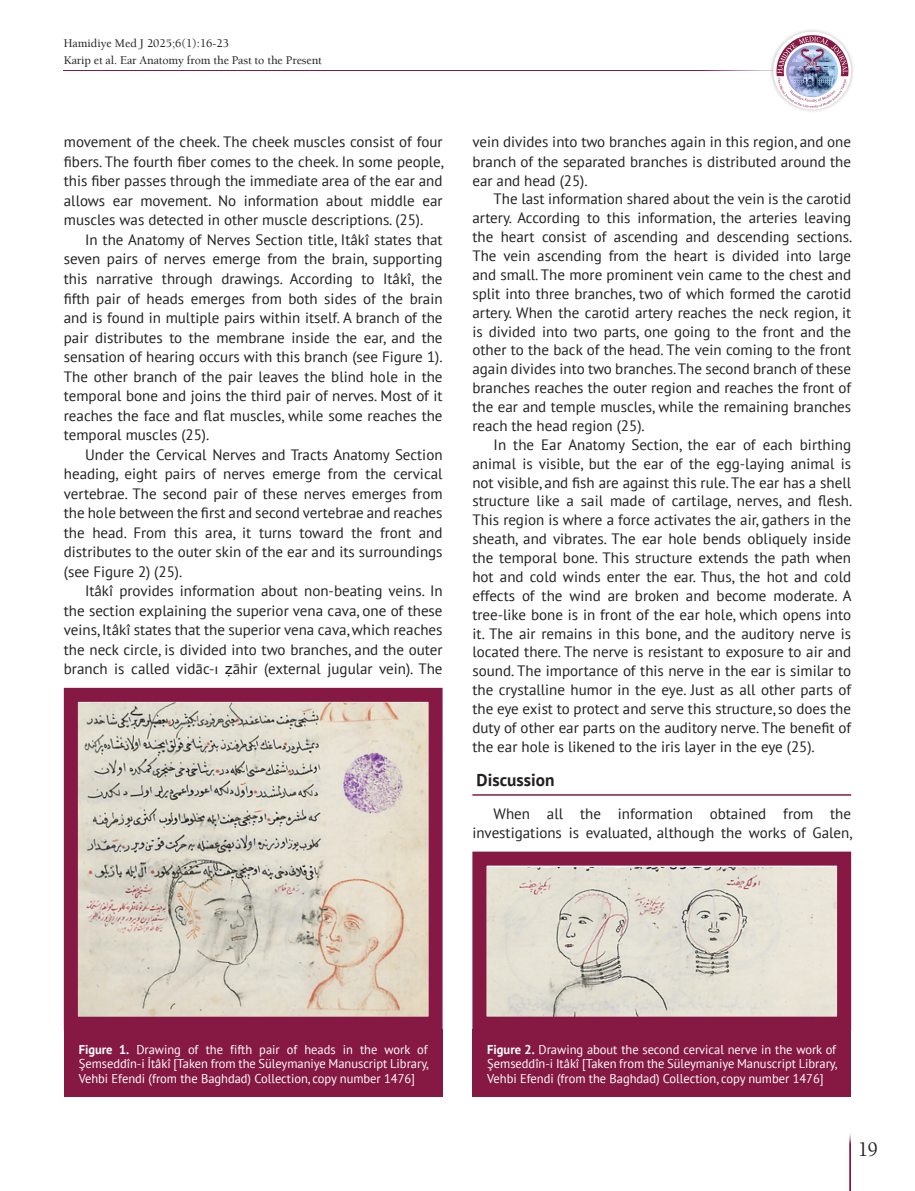
<style>
.page{position:relative;width:915px;height:1191px;background:#fff}
.page>*{position:absolute;margin:0;border:0;box-sizing:border-box;transform-origin:0 0}
.t1{font:21px "Berkeley Regular Tr";color:#231f20;scale:.92 1}
.ARA_BASLIK{font:700 17.25px "PT Sans";color:#231f20}
.YAZI{font:15px/18.9px "PT Sans";color:#231f20;text-align:justify}
.RESIM-ALTI{font:12.75px/14.2px "PT Sans";color:#fff;text-align:justify}
.t2{font:12px "Berkeley Regular Tr";letter-spacing:-.01em;color:#231f20}
.s1{font-family:"Arial"}
.s2{font-weight:700}
</style>
<div class="page">
<hr style="left:64px;top:70px;width:765px;height:1px;background:#861943">
<hr style="left:849px;top:1131px;width:1px;height:60px;background:#861943">
<div style="left:769px;top:28px;width:86px;height:86px;background:#231f20;opacity:.3"></div>
<svg style="left:773px;top:32px;width:77px;height:78px"></svg>
<svg style="left:775px;top:35px;width:73px;height:73px"></svg>
<hr style="left:472px;top:794px;width:378px;height:1px;background:#861943">
<svg style="left:63px;top:687px;width:380px;height:350px;background:#cbb6b1"></svg>
<div style="left:64px;top:1029px;width:378px;height:68px;background:#861943"></div>
<svg style="left:472px;top:851px;width:380px;height:186px;background:#ccb2b2"></svg>
<div style="left:472px;top:1029px;width:378px;height:68px;background:#861943"></div>
<p class="t2" style="left:64px;top:36px;width:167px">Hamidiye Med J 2025;6(1):16-23</p>
<p class="t2" style="left:64px;top:53px;width:259px">Karip et al. Ear Anatomy from the Past to the Present</p>
<p class="YAZI" style="left:64px;top:132px;width:381px;line-height:19.5px">movement of the cheek. The cheek muscles consist of four fibers. The fourth fiber comes to the cheek. In some people, this fiber passes through the immediate area of the ear and allows ear movement. No information about middle ear muscles was detected in other muscle descriptions. (25).</p>
<p class="YAZI" style="left:64px;top:230px;width:380px;line-height:19.5px;text-indent:21px">In the Anatomy of Nerves Section title, Itâkî states that seven pairs of nerves emerge from the brain, supporting this narrative through drawings. According to Itâkî, the fifth pair of heads emerges from both sides of the brain and is found in multiple pairs within itself. A branch of the pair distributes to the membrane inside the ear, and the sensation of hearing occurs with this branch (see Figure 1).<br>The other branch of the pair leaves the blind hole in the temporal bone and joins the third pair of nerves. Most of it reaches the face and flat muscles, while some reaches the temporal muscles (25).</p>
<p class="YAZI" style="left:64px;top:444px;width:380px;line-height:19.5px;text-indent:21px">Under the Cervical Nerves and Tracts Anatomy Section heading, eight pairs of nerves emerge from the cervical vertebrae. The second pair of these nerves emerges from the hole between the first and second vertebrae and reaches the head. From this area, it turns toward the front and distributes to the outer skin of the ear and its surroundings (see Figure 2) (25).</p>
<p class="YAZI" style="left:64px;top:581px;width:380px;line-height:19.5px;text-indent:21px">Itâkî provides information about non-beating veins. In the section explaining the superior vena cava, one of these veins, Itâkî states that the superior vena cava, which reaches the neck circle, is divided into two branches, and the outer branch is called vidāc-ı <span class="s1">ẓ</span>āhir (external jugular vein). The</p>
<p class="YAZI" style="left:472px;top:132px;width:380px">vein divides into two branches again in this region, and one branch of the separated branches is distributed around the ear and head (25).</p>
<p class="YAZI" style="left:472px;top:189px;width:381px;text-indent:21px">The last information shared about the vein is the carotid artery. According to this information, the arteries leaving the heart consist of ascending and descending sections.<br>The vein ascending from the heart is divided into large and small. The more prominent vein came to the chest and split into three branches, two of which formed the carotid artery. When the carotid artery reaches the neck region, it is divided into two parts, one going to the front and the other to the back of the head. The vein coming to the front again divides into two branches. The second branch of these branches reaches the outer region and reaches the front of the ear and temple muscles, while the remaining branches reach the head region (25).</p>
<p class="YAZI" style="left:472px;top:435px;width:381px;text-indent:21px">In the Ear Anatomy Section, the ear of each birthing animal is visible, but the ear of the egg-laying animal is not visible, and fish are against this rule. The ear has a shell structure like a sail made of cartilage, nerves, and flesh.<br>This region is where a force activates the air, gathers in the sheath, and vibrates. The ear hole bends obliquely inside the temporal bone. This structure extends the path when hot and cold winds enter the ear. Thus, the hot and cold effects of the wind are broken and become moderate. A tree-like bone is in front of the ear hole, which opens into it. The air remains in this bone, and the auditory nerve is located there. The nerve is resistant to exposure to air and sound. The importance of this nerve in the ear is similar to the crystalline humor in the eye. Just as all other parts of the eye exist to protect and serve this structure, so does the duty of other ear parts on the auditory nerve. The benefit of the ear hole is likened to the iris layer in the eye (25).</p>
<p class="ARA_BASLIK" style="left:476px;top:768px;width:79px">Discussion</p>
<p class="YAZI" style="left:472px;top:804px;width:381px;text-align:right">When all the information obtained from the investigations is evaluated, although the works of Galen,</p>
<p class="RESIM-ALTI" style="left:79px;top:1042px;width:351px"><span class="s2">Figure 1.</span> Drawing of the fifth pair of heads in the work of Şemseddîn-i İtâkî [Taken from the Süleymaniye Manuscript Library, Vehbi Efendi (from the Baghdad) Collection, copy number 1476]</p>
<p class="RESIM-ALTI" style="left:487px;top:1042px;width:351px"><span class="s2">Figure 2.</span> Drawing about the second cervical nerve in the work of Şemseddîn-i Itâkî [Taken from the Süleymaniye Manuscript Library, Vehbi Efendi (from the Baghdad) Collection, copy number 1476]</p>
<h1 class="t1" style="left:857px;top:1136px;width:23px">19</h1>
</div>
